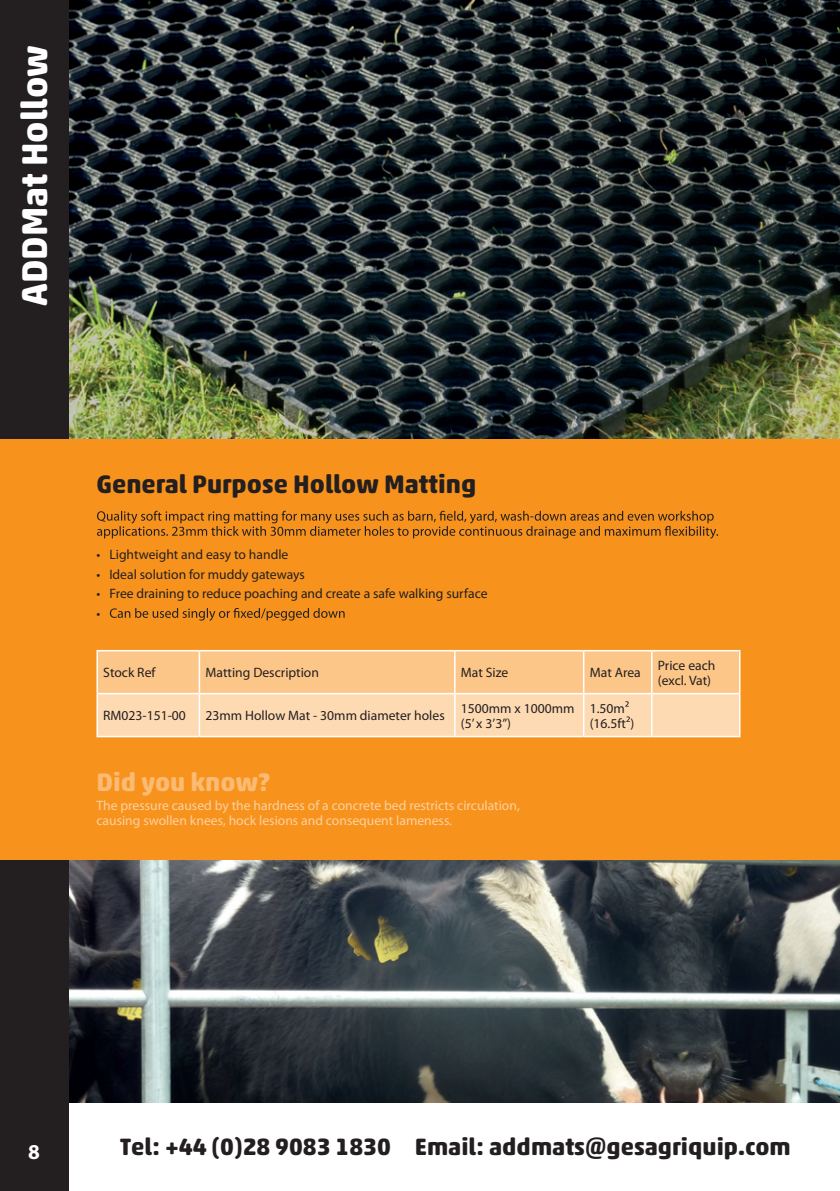
<style>
.page{position:relative;width:840px;height:1191px;background:#fff}
.page>*{position:absolute;margin:0;border:0;box-sizing:border-box;transform-origin:0 0}
.t1{font:700 36.4px "Akko Rounded W01";color:#fff}
.t2{font:700 25.8px "Akko Rounded W01";color:#231f20}
.t3{font:700 25.8px "Akko Rounded W01";color:#fcbb74}
.t4{font:700 24px "Akko Rounded W01";color:#231f20}
.t5{font:700 21.2px "Myriad Pro";color:#fff}
.t6{font:13.6px/15.2px "Myriad Pro";color:#231f20}
.t7{font:13.6px/15.2px "Myriad Pro";color:#fdd09e}
</style>
<div class="page">
<img style="left:68px;top:859px;width:771px;height:243px">
<img style="left:68px;top:0;width:771px;height:439px">
<div style="left:0;top:0;width:68px;height:1191px;background:#231f20"></div>
<div style="left:0;top:439px;width:839px;height:420px;background:#f7931d"></div>
<svg style="left:97px;top:511px;width:620px;height:28px"></svg>
<svg style="left:110px;top:608px;width:234px;height:13px"></svg>
<hr style="left:96px;top:650px;width:103px;height:1px;background:#fff">
<hr style="left:96px;top:651px;width:2px;height:42px;background:#fff">
<hr style="left:651px;top:650px;width:89px;height:1px;background:#fff">
<hr style="left:738px;top:651px;width:2px;height:42px;background:#fff">
<hr style="left:96px;top:693px;width:103px;height:1px;background:#fff">
<hr style="left:96px;top:694px;width:2px;height:42px;background:#fff">
<hr style="left:651px;top:693px;width:89px;height:1px;background:#fff">
<hr style="left:738px;top:694px;width:2px;height:42px;background:#fff">
<hr style="left:96px;top:736px;width:103px;height:1px;background:#fff">
<hr style="left:199px;top:736px;width:255px;height:1px;background:#fff">
<hr style="left:454px;top:736px;width:129px;height:1px;background:#fff">
<hr style="left:583px;top:736px;width:68px;height:1px;background:#fff">
<hr style="left:651px;top:736px;width:89px;height:1px;background:#fff">
<svg style="left:97px;top:650px;width:642px;height:86px;background:#fdd2a2"></svg>
<h1 class="t1" style="left:12px;top:306px;width:262px;rotate:-90deg">ADDMat Hollow</h1>
<h2 class="t2" style="left:96px;top:468px;width:381px">General Purpose Hollow Matting</h2>
<p class="t6" style="left:96px;top:547px;width:193px">• Lightweight and easy to handle</p>
<p class="t6" style="left:96px;top:566px;width:210px">• Ideal solution for muddy gateways</p>
<p class="t6" style="left:96px;top:584px;width:392px;line-height:19.4px">• Free draining to reduce poaching and create a safe walking surface •</p>
<p class="t6" style="left:103px;top:665px;width:54px">Stock Ref</p>
<p class="t6" style="left:205px;top:665px;width:115px">Matting Description</p>
<p class="t6" style="left:460px;top:665px;width:49px">Mat Size</p>
<p class="t6" style="left:589px;top:665px;width:52px">Mat Area</p>
<p class="t6" style="left:657px;top:657px;width:59px">Price each (excl. Vat)</p>
<p class="t6" style="left:103px;top:708px;width:84px">RM023-151-00</p>
<p class="t6" style="left:205px;top:708px;width:241px">23mm Hollow Mat - 30mm diameter holes</p>
<p class="t6" style="left:460px;top:700px;width:115px">1500mm x 1000mm (5’ x 3’3”)</p>
<p class="t6" style="left:589px;top:700px;width:46px">1.50m (16.5ft )</p>
<h2 class="t3" style="left:96px;top:766px;width:175px">Did you know?</h2>
<p class="t7" style="left:96px;top:798px;width:424px">The pressure caused by the hardness of a concrete bed restricts circulation, causing swollen knees, hock lesions and consequent lameness.</p>
<h3 class="t5" style="left:28px;top:1137px;width:13px">8</h3>
<h3 class="t4" style="left:120px;top:1132px;width:671px">Tel: +44 (0)28 9083 1830 Email: addmats@gesagriquip.com</h3>
</div>
